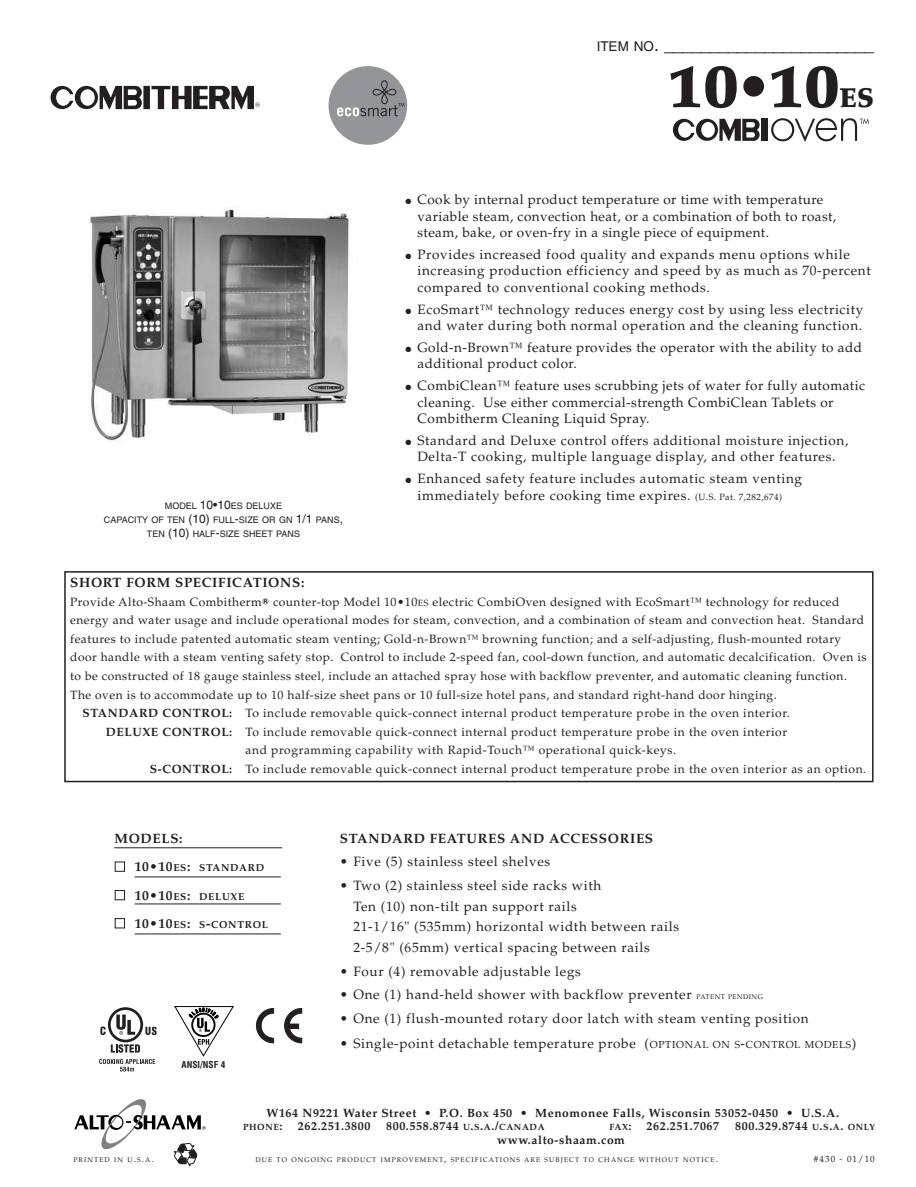
<style>
.page{position:relative;width:916px;height:1187px;background:#fff}
.page>*{position:absolute;margin:0;border:0;box-sizing:border-box;transform-origin:0 0}
.t1{font:900 60px "Palatino";color:#231f20}
.t2{font:900 27px "Palatino";color:#231f20}
.t3{font:18px "Helvetica";color:#231f20}
.t4{font:13.5px/16.5px "Palatino";letter-spacing:.05em;color:#231f20}
.t5{font:13.5px/16.5px "Palatino";letter-spacing:.03em;color:#231f20}
.t6{font:700 13.5px "Palatino";letter-spacing:.05em;color:#231f20}
.t7{font:12px "Palatino";letter-spacing:.04em;color:#231f20}
.t8{font:700 12px "Palatino";letter-spacing:.05em;color:#231f20}
.t9{font:700 10.2px "Palatino";letter-spacing:.065em;color:#231f20}
.t10{font:700 condensed 9.3px "Helvetica";color:#231f20}
.t11{font:9px/14.4px "Helvetica";color:#231f20;text-align:center}
.t12{font:9px "Palatino";letter-spacing:.12em;color:#231f20}
.t13{font:700 9px "Palatino";letter-spacing:.065em;color:#231f20}
.t14{font:6.75px "Palatino";letter-spacing:.16em;color:#231f20}
.s1{font-size:12px}
.s2{font-size:13.5px}
.s3{font-size:9px}
.s4{font-family:"Hira Kaku Pro W6"}
.s5{font-weight:700}
.s6{color:#fff}
.s7{font-size:6.75px}
.s8{font-size:10.2px}
</style>
<div class="page">
<div style="left:328px;top:66px;width:79px;height:79px;background:#939598;border-radius:50%"></div>
<svg style="left:337px;top:80px;width:67px;height:36px"></svg>
<div style="left:64px;top:571px;width:809px;height:211px;border:2px solid #231f20"></div>
<hr style="left:114px;top:847px;width:168px;height:1px;background:#231f20">
<hr style="left:135px;top:876px;width:146px;height:1px;background:#231f20">
<hr style="left:135px;top:903px;width:146px;height:1px;background:#231f20">
<hr style="left:135px;top:933px;width:146px;height:1px;background:#231f20">
<svg style="left:74px;top:1099px;width:132px;height:68px"></svg>
<svg style="left:51px;top:86px;width:209px;height:23px"></svg>
<svg style="left:771px;top:118px;width:98px;height:24px"></svg>
<div style="left:761px;top:119px;width:6px;height:22px;background:#231f20"></div>
<svg style="left:673px;top:119px;width:86px;height:22px"></svg>
<div style="left:108px;top:1007px;width:35px;height:35px;border:3px solid #231f20;border-radius:50%"></div>
<svg style="left:100px;top:1026px;width:6px;height:8px"></svg>
<svg style="left:111px;top:1044px;width:29px;height:8px"></svg>
<svg style="left:116px;top:1014px;width:19px;height:20px"></svg>
<svg style="left:99px;top:1059px;width:56px;height:12px"></svg>
<svg style="left:145px;top:1026px;width:12px;height:9px"></svg>
<svg style="left:174px;top:1006px;width:60px;height:50px"></svg>
<svg style="left:256px;top:1008px;width:18px;height:34px"></svg>
<svg style="left:284px;top:1008px;width:18px;height:34px"></svg>
<div style="left:287px;top:1023px;width:11px;height:5px;background:#231f20"></div>
<div style="left:287px;top:1023px;width:12px;height:5px;border:1px solid #231f20"></div>
<img style="left:88px;top:209px;width:261px;height:232px">
<p class="t11" style="left:104px;top:499px;width:241px">MODEL <span class="s1">10•10</span>ES DELUXE<br>CAPACITY OF TEN <span class="s1">(10)</span> FULL<span class="s1">-</span>SIZE OR GN <span class="s1">1/1</span> PANS<span class="s1">,<br></span>TEN <span class="s1">(10)</span> HALF<span class="s1">-</span>SIZE SHEET PANS</p>
<h3 class="t3" style="left:596px;top:38px;width:279px"><span class="s2">ITEM NO</span>. _______________________</h3>
<h1 class="t1" style="left:668px;top:63px;width:173px">10•10</h1>
<h2 class="t2" style="left:839px;top:87px;width:36px">ES</h2>
<p class="t5" style="left:417px;top:193px;width:420px;text-indent:-12px">● Cook by internal product temperature or time with temperature variable steam, convection heat, or a combination of both to roast, steam, bake, or oven-fry in a single piece of equipment.</p>
<p class="t4" style="left:417px;top:247px;width:455px;text-indent:-12px">● Provides increased food quality and expands menu options while increasing production efficiency and speed by as much as 70-percent compared to conventional cooking methods.</p>
<p class="t4" style="left:405px;top:302px;width:459px;text-align:right">● EcoSmart™ technology reduces energy cost by using less electricity and water during both normal operation and the cleaning function.</p>
<p class="t4" style="left:417px;top:340px;width:446px;text-indent:-12px">● Gold-n-Brown™ feature provides the operator with the ability to add additional product color.</p>
<p class="t4" style="left:417px;top:379px;width:449px;text-indent:-12px">● CombiClean™ feature uses scrubbing jets of water for fully automatic cleaning. Use either commercial-strength CombiClean Tablets or<br>Combitherm Cleaning Liquid Spray.</p>
<p class="t4" style="left:405px;top:433px;width:444px;text-align:center">● Standard and Deluxe control offers additional moisture injection,<br>Delta-T cooking, multiple language display, and other features.</p>
<p class="t4" style="left:405px;top:472px;width:398px;text-align:center">● Enhanced safety feature includes automatic steam venting immediately before cooking time expires. <span class="s3">(U.S. Pat. 7,282,674)</span></p>
<p class="t6" style="left:70px;top:577px;width:236px">SHORT FORM SPECIFICATIONS:</p>
<p class="t7" style="left:70px;top:596px;width:770px">Provide Alto-Shaam Combitherm<span class="s4">®</span> counter-top Model 10•10<span class="s3">ES</span> electric CombiOven designed with EcoSmart™ technology for reduced</p>
<p class="t7" style="left:70px;top:615px;width:795px">energy and water usage and include operational modes for steam, convection, and a combination of steam and convection heat. Standard</p>
<p class="t7" style="left:70px;top:634px;width:772px">features to include patented automatic steam venting; Gold-n-Brown™ browning function; and a self-adjusting, flush-mounted rotary</p>
<p class="t7" style="left:70px;top:652px;width:797px">door handle with a steam venting safety stop. Control to include 2-speed fan, cool-down function, and automatic decalcification. Oven is</p>
<p class="t7" style="left:70px;top:671px;width:778px">to be constructed of 18 gauge stainless steel, include an attached spray hose with backflow preventer, and automatic cleaning function.</p>
<p class="t7" style="left:70px;top:689px;width:708px">The oven is to accommodate up to 10 half-size sheet pans or 10 full-size hotel pans, and standard right-hand door hinging.</p>
<p class="t7" style="left:83px;top:708px;width:709px"><span class="s5">STANDARD CONTROL:</span> To include removable quick-connect internal product temperature probe in the oven interior.</p>
<p class="t7" style="left:106px;top:727px;width:682px"><span class="s5">DELUXE CONTROL:</span> To include removable quick-connect internal product temperature probe in the oven interior</p>
<p class="t7" style="left:246px;top:745px;width:432px">and programming capability with Rapid-Touch™ operational quick-keys.</p>
<p class="t7" style="left:150px;top:764px;width:718px"><span class="s5">S-CONTROL:</span> To include removable quick-connect internal product temperature probe in the oven interior as an option.</p>
<p class="t6" style="left:114px;top:833px;width:70px">MODELS:</p>
<p class="t9" style="left:115px;top:863px;width:151px"><span class="s6">■</span> <span class="s2">10•10</span>ES<span class="s2">:</span> STANDARD</p>
<p class="t9" style="left:115px;top:892px;width:131px"><span class="s6">■</span> <span class="s2">10•10</span>ES<span class="s2">:</span> DELUXE</p>
<p class="t9" style="left:115px;top:920px;width:155px"><span class="s6">■</span> <span class="s2">10•10</span>ES<span class="s2">:</span> S<span class="s2">-</span>CONTROL</p>
<p class="t10" style="left:181px;top:1059px;width:45px">ANSI/NSF 4</p>
<p class="t6" style="left:340px;top:832px;width:315px">STANDARD FEATURES AND ACCESSORIES</p>
<p class="t4" style="left:340px;top:854px;width:212px">• Five (5) stainless steel shelves</p>
<p class="t4" style="left:353px;top:876px;width:327px;line-height:20.9px;text-indent:-13px">• Two (2) stainless steel side racks with<br>Ten (10) non-tilt pan support rails<br>21-1/16" (535mm) horizontal width between rails 2-5/8" (65mm) vertical spacing between rails</p>
<p class="t4" style="left:340px;top:964px;width:242px">• Four (4) removable adjustable legs</p>
<p class="t4" style="left:340px;top:987px;width:424px">• One (1) hand-held shower with backflow preventer <span class="s7">PATENT PENDING</span></p>
<p class="t4" style="left:340px;top:1011px;width:470px">• One (1) flush-mounted rotary door latch with steam venting position</p>
<p class="t4" style="left:340px;top:1036px;width:518px">• Single-point detachable temperature probe (<span class="s8">OPTIONAL ON S</span>-<span class="s8">CONTROL MODELS</span>)</p>
<p class="t8" style="left:266px;top:1107px;width:574px">W164 N9221 Water Street • P.O. Box 450 • Menomonee Falls, Wisconsin 53052-0450 • U.S.A.</p>
<p class="t13" style="left:243px;top:1123px;width:41px">PHONE<span class="s1">:</span></p>
<p class="t8" style="left:298px;top:1121px;width:74px">262.251.3800</p>
<p class="t8" style="left:386px;top:1121px;width:160px">800.558.8744 <span class="s3">U</span>.<span class="s3">S</span>.<span class="s3">A</span>./<span class="s3">CANADA</span></p>
<p class="t8" style="left:609px;top:1121px;width:111px"><span class="s3">FAX</span>: 262.251.7067</p>
<p class="t8" style="left:735px;top:1121px;width:141px">800.329.8744 <span class="s3">U</span>.<span class="s3">S</span>.<span class="s3">A</span>. <span class="s3">ONLY</span></p>
<p class="t8" style="left:497px;top:1134px;width:129px">www.alto-shaam.com</p>
<p class="t14" style="left:73px;top:1156px;width:82px">PRINTED IN U<span class="s3">.</span>S<span class="s3">.</span>A<span class="s3">.</span></p>
<p class="t14" style="left:255px;top:1156px;width:464px">DUE TO ONGOING PRODUCT IMPROVEMENT<span class="s3">,</span> SPECIFICATIONS ARE SUBJECT TO CHANGE WITHOUT NOTICE<span class="s3">.</span></p>
<p class="t12" style="left:814px;top:1155px;width:62px">#430 - 01/10</p>
</div>
